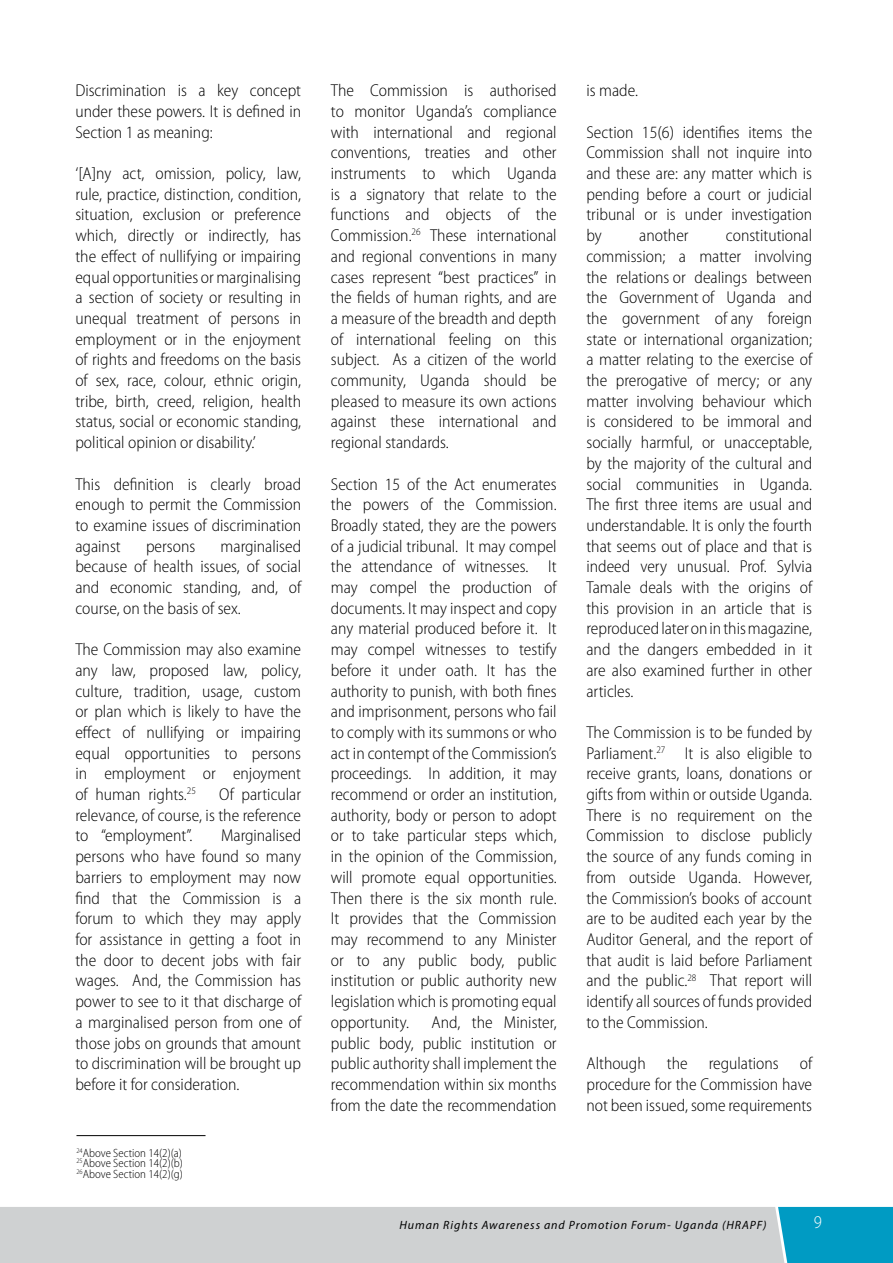
<style>
.page{position:relative;width:893px;height:1263px;background:#fff}
.page>*{position:absolute;margin:0;border:0;box-sizing:border-box;transform-origin:0 0}
.t1{font:300 semi-condensed 18px "Myriad Pro";color:#fff}
.t2{font:300 semi-condensed 17.25px/20.7px "Myriad Pro";color:#000;text-align:justify}
.t3{font:300 semi-condensed 12px/10.5px "Myriad Pro";color:#000;text-align:justify}
.t4{font:italic 12px "Myriad Pro";letter-spacing:.075em;color:#000}
</style>
<div class="page">
<svg style="left:0;top:1207px;width:893px;height:56px;background:#b5cad0"></svg>
<hr style="left:76px;top:1135px;width:130px;height:1px;background:#000">
<p class="t2" style="left:75px;top:80px;width:227px">Discrimination is a key concept under these powers. It is defined in Section 1 as meaning:</p>
<p class="t2" style="left:75px;top:163px;width:227px">‘[A]ny act, omission, policy, law, rule, practice, distinction, condition, situation, exclusion or preference which, directly or indirectly, has the effect of nullifying or impairing equal opportunities or marginalising a section of society or resulting in unequal treatment of persons in employment or in the enjoyment of rights and freedoms on the basis of sex, race, colour, ethnic origin, tribe, birth, creed, religion, health status, social or economic standing, political opinion or disability.’</p>
<p class="t2" style="left:75px;top:474px;width:227px">This definition is clearly broad enough to permit the Commission to examine issues of discrimination against</p>
<p class="t2" style="left:75px;top:536px;width:227px;text-indent:145px">marginalised because of health issues, of social and economic standing, and, of course, on the basis of sex.</p>
<p class="t2" style="left:75px;top:639px;width:227px">The Commission may also examine any law, proposed law, policy, culture, tradition, usage, custom or plan which is likely to have the effect of nullifying or impairing equal opportunities to persons in employment or enjoyment of human rights.<sup>25</sup></p>
<p class="t2" style="left:146px;top:536px;width:51px">persons</p>
<p class="t2" style="left:75px;top:784px;width:227px;text-indent:144px">Of particular relevance, of course, is the reference to “employment”.</p>
<p class="t2" style="left:75px;top:826px;width:227px;text-indent:146px">Marginalised persons who have found so many barriers to employment may now find that the Commission is a forum to which they may apply for assistance in getting a foot in the door to decent jobs with fair wages. And, the Commission has power to see to it that discharge of a marginalised person from one of those jobs on grounds that amount to discrimination will be brought up before it for consideration.</p>
<p class="t3" style="left:76px;top:1148px;width:108px"><sup>24</sup>Above Section 14(2)(a)<br><sup>25</sup>Above Section 14(2)(b)<br><sup>26</sup>Above Section 14(2)(g)</p>
<p class="t2" style="left:331px;top:80px;width:227px">The Commission is authorised to monitor Uganda’s compliance with international and regional conventions, treaties and other instruments to which Uganda is a signatory that relate to the functions and objects of the Commission.<sup>26</sup> These international and regional conventions in many cases represent “best practices” in the fields of human rights, and are a measure of the breadth and depth of international feeling on this subject. As a citizen of the world community, Uganda should be pleased to measure its own actions against these international and regional standards.</p>
<p class="t2" style="left:331px;top:474px;width:227px">Section 15 of the Act enumerates the powers of the Commission.<br>Broadly stated, they are the powers of a judicial tribunal. It may compel the attendance of witnesses. It may compel the production of documents. It may inspect and copy any material produced before it. It may compel witnesses to testify before it under oath. It has the authority to punish, with both fines and imprisonment, persons who fail to comply with its summons or who act in contempt of the Commission’s proceedings. In addition, it may recommend or order an institution, authority, body or person to adopt or to take particular steps which, in the opinion of the Commission, will promote equal opportunities.<br>Then there is the six month rule.<br>It provides that the Commission may recommend to any Minister or to any public body, public institution or public authority new legislation which is promoting equal opportunity.</p>
<p class="t2" style="left:331px;top:1012px;width:227px;text-indent:101px">And, the Minister, public body, public institution or public authority shall implement the recommendation within six months from the date the recommendation</p>
<p class="t2" style="left:586px;top:80px;width:53px">is made.</p>
<p class="t2" style="left:586px;top:122px;width:227px">Section 15(6) identifies items the Commission shall not inquire into and these are: any matter which is pending before a court or judicial tribunal or is under investigation by</p>
<p class="t2" style="left:586px;top:225px;width:227px;text-indent:140px">constitutional commission; a matter involving the relations or dealings between the Government of Uganda and the government of any foreign state or international organization; a matter relating to the exercise of the prerogative of mercy; or any matter involving behaviour which is considered to be immoral and socially harmful, or unacceptable, by the majority of the cultural and social communities in Uganda.<br>The first three items are usual and understandable. It is only the fourth that seems out of place and that is indeed very unusual. Prof. Sylvia Tamale deals with the origins of this provision in an article that is reproduced later on in this magazine, and the dangers embedded in it are also examined further in other articles.</p>
<p class="t2" style="left:586px;top:722px;width:227px">The Commission is to be funded by Parliament.<sup>27</sup> It is also eligible to receive grants, loans, donations or gifts from within or outside Uganda.<br>There is no requirement on the Commission to disclose publicly the source of any funds coming in from outside Uganda. However, the Commission’s books of account are to be audited each year by the Auditor General, and the report of that audit is laid before Parliament and the public.<sup>28</sup> That report will identify all sources of funds provided to the Commission.</p>
<p class="t2" style="left:586px;top:1053px;width:227px">Although the regulations of procedure for the Commission have not been issued, some requirements</p>
<p class="t2" style="left:639px;top:225px;width:51px">another</p>
<p class="t4" style="left:399px;top:1218px;width:369px">Human Rights Awareness and Promotion Forum- Uganda (HRAPF)</p>
<p class="t1" style="left:814px;top:1212px;width:10px">9</p>
</div>
